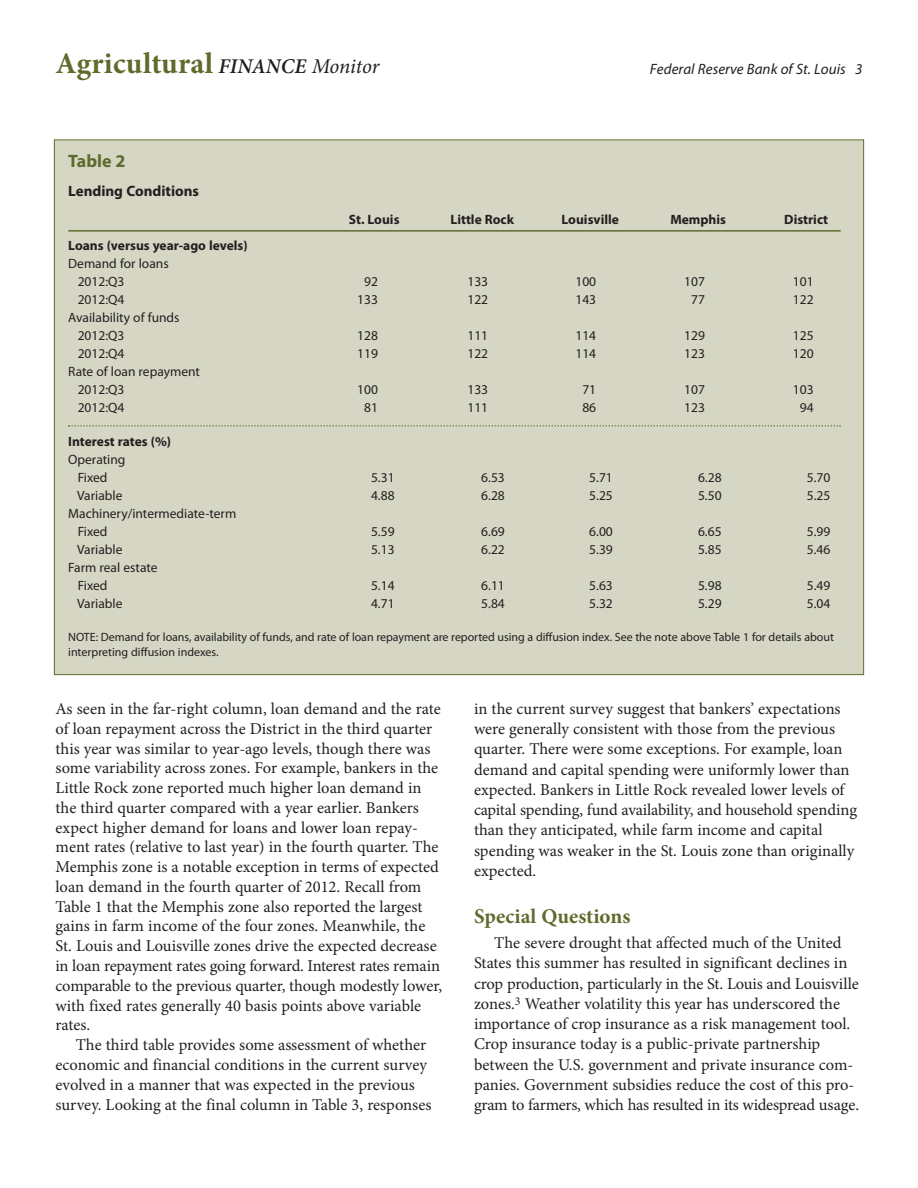
<style>
.page{position:relative;width:918px;height:1188px;background:#fff}
.page>*{position:absolute;margin:0;border:0;box-sizing:border-box;transform-origin:0 0}
.t1{font:700 30px "Minion Pro";letter-spacing:.01em;color:#616a2c}
.t2{font:700 21px "Minion Pro";color:#616a2c}
.t3{font:700 18px "Myriad Pro";color:#616a2c}
.t4{font:16.5px/19.8px "Minion Pro";letter-spacing:-.005em;color:#231f20}
.t5{font:italic 15px "Myriad Pro";letter-spacing:.005em;color:#231f20}
.t6{font:700 15px "Myriad Pro";color:#231f20}
.t7{font:13.5px/18px "Myriad Pro";color:#231f20}
.t8{font:700 13.5px "Myriad Pro";color:#231f20}
.t9{font:12px/15px "Myriad Pro";letter-spacing:-.005em;color:#231f20}
.s1{font-weight:600;font-style:italic;font-size:21px;color:#231f20}
.s2{font-weight:400;font-style:italic;font-size:21px;color:#231f20}
</style>
<div class="page">
<div style="left:55px;top:140px;width:808px;height:534px;background:#d5d7c4"></div>
<hr style="left:68px;top:230px;width:773px;height:2px;background:#616a2c">
<svg style="left:68px;top:425px;width:773px;height:2px"></svg>
<h1 class="t1" style="left:56px;top:52px;width:326px">Agricultural <span class="s1">FINANCE</span> <span class="s2">Monitor</span></h1>
<p class="t5" style="left:650px;top:63px;width:214px">Federal Reserve Bank of St. Louis 3</p>
<p class="t3" style="left:68px;top:154px;width:59px">Table 2</p>
<p class="t6" style="left:68px;top:185px;width:132px">Lending Conditions</p>
<p class="t8" style="left:68px;top:240px;width:181px">Loans (versus year-ago levels)</p>
<p class="t7" style="left:78px;top:255px;width:93px;text-indent:-9px">Demand for loans<br>2012:Q3</p>
<p class="t8" style="left:349px;top:215px;width:52px">St. Louis</p>
<p class="t8" style="left:450px;top:215px;width:65px">Little Rock</p>
<p class="t8" style="left:562px;top:215px;width:59px">Louisville</p>
<p class="t8" style="left:670px;top:215px;width:57px">Memphis</p>
<p class="t8" style="left:784px;top:215px;width:46px">District</p>
<p class="t7" style="left:364px;top:273px;width:15px">92</p>
<p class="t7" style="left:467px;top:273px;width:22px">133</p>
<p class="t7" style="left:575px;top:273px;width:22px">100</p>
<p class="t7" style="left:684px;top:273px;width:22px">107</p>
<p class="t7" style="left:793px;top:273px;width:22px">101</p>
<p class="t7" style="left:78px;top:291px;width:48px">2012:Q4</p>
<p class="t7" style="left:357px;top:291px;width:22px">133</p>
<p class="t7" style="left:467px;top:291px;width:22px">122</p>
<p class="t7" style="left:575px;top:291px;width:22px">143</p>
<p class="t7" style="left:691px;top:291px;width:15px">77</p>
<p class="t7" style="left:793px;top:291px;width:22px">122</p>
<p class="t7" style="left:78px;top:309px;width:103px;text-indent:-9px">Availability of funds<br>2012:Q3</p>
<p class="t7" style="left:357px;top:327px;width:22px">128</p>
<p class="t7" style="left:467px;top:327px;width:22px">111</p>
<p class="t7" style="left:575px;top:327px;width:22px">114</p>
<p class="t7" style="left:684px;top:327px;width:22px">129</p>
<p class="t7" style="left:793px;top:327px;width:22px">125</p>
<p class="t7" style="left:78px;top:345px;width:48px">2012:Q4</p>
<p class="t7" style="left:357px;top:345px;width:22px">119</p>
<p class="t7" style="left:467px;top:345px;width:22px">122</p>
<p class="t7" style="left:575px;top:345px;width:22px">114</p>
<p class="t7" style="left:684px;top:345px;width:22px">123</p>
<p class="t7" style="left:793px;top:345px;width:22px">120</p>
<p class="t7" style="left:78px;top:363px;width:124px;text-indent:-9px">Rate of loan repayment<br>2012:Q3</p>
<p class="t7" style="left:357px;top:381px;width:22px">100</p>
<p class="t7" style="left:467px;top:381px;width:22px">133</p>
<p class="t7" style="left:582px;top:381px;width:15px">71</p>
<p class="t7" style="left:684px;top:381px;width:22px">107</p>
<p class="t7" style="left:793px;top:381px;width:22px">103</p>
<p class="t7" style="left:78px;top:399px;width:48px">2012:Q4</p>
<p class="t7" style="left:364px;top:399px;width:15px">81</p>
<p class="t7" style="left:467px;top:399px;width:22px">111</p>
<p class="t7" style="left:582px;top:399px;width:15px">86</p>
<p class="t7" style="left:684px;top:399px;width:22px">123</p>
<p class="t7" style="left:800px;top:399px;width:15px">94</p>
<p class="t8" style="left:68px;top:437px;width:104px">Interest rates (%)</p>
<p class="t7" style="left:78px;top:452px;width:49px;text-indent:-9px">Operating<br>Fixed</p>
<p class="t7" style="left:371px;top:470px;width:25px">5.31</p>
<p class="t7" style="left:481px;top:470px;width:25px">6.53</p>
<p class="t7" style="left:589px;top:470px;width:25px">5.71</p>
<p class="t7" style="left:698px;top:470px;width:25px">6.28</p>
<p class="t7" style="left:807px;top:470px;width:25px">5.70</p>
<p class="t7" style="left:77px;top:488px;width:47px">Variable</p>
<p class="t7" style="left:371px;top:488px;width:25px">4.88</p>
<p class="t7" style="left:481px;top:488px;width:25px">6.28</p>
<p class="t7" style="left:589px;top:488px;width:25px">5.25</p>
<p class="t7" style="left:698px;top:488px;width:25px">5.50</p>
<p class="t7" style="left:807px;top:488px;width:25px">5.25</p>
<p class="t7" style="left:78px;top:506px;width:160px;text-indent:-9px">Machinery/intermediate-term<br>Fixed</p>
<p class="t7" style="left:371px;top:524px;width:25px">5.59</p>
<p class="t7" style="left:481px;top:524px;width:25px">6.69</p>
<p class="t7" style="left:589px;top:524px;width:25px">6.00</p>
<p class="t7" style="left:698px;top:524px;width:25px">6.65</p>
<p class="t7" style="left:807px;top:524px;width:25px">5.99</p>
<p class="t7" style="left:77px;top:542px;width:47px">Variable</p>
<p class="t7" style="left:371px;top:542px;width:25px">5.13</p>
<p class="t7" style="left:481px;top:542px;width:25px">6.22</p>
<p class="t7" style="left:589px;top:542px;width:25px">5.39</p>
<p class="t7" style="left:698px;top:542px;width:25px">5.85</p>
<p class="t7" style="left:807px;top:542px;width:25px">5.46</p>
<p class="t7" style="left:78px;top:560px;width:81px;text-indent:-9px">Farm real estate<br>Fixed</p>
<p class="t7" style="left:371px;top:578px;width:25px">5.14</p>
<p class="t7" style="left:481px;top:578px;width:25px">6.11</p>
<p class="t7" style="left:589px;top:578px;width:25px">5.63</p>
<p class="t7" style="left:698px;top:578px;width:25px">5.98</p>
<p class="t7" style="left:807px;top:578px;width:25px">5.49</p>
<p class="t7" style="left:77px;top:596px;width:47px">Variable</p>
<p class="t7" style="left:371px;top:596px;width:25px">4.71</p>
<p class="t7" style="left:481px;top:596px;width:25px">5.84</p>
<p class="t7" style="left:589px;top:596px;width:25px">5.32</p>
<p class="t7" style="left:698px;top:596px;width:25px">5.29</p>
<p class="t7" style="left:807px;top:596px;width:25px">5.04</p>
<p class="t9" style="left:68px;top:631px;width:767px">NOTE: Demand for loans, availability of funds, and rate of loan repayment are reported using a diffusion index. See the note above Table 1 for details about interpreting diffusion indexes.</p>
<p class="t4" style="left:55px;top:700px;width:388px">As seen in the far-right column, loan demand and the rate of loan repayment across the District in the third quarter this year was similar to year-ago levels, though there was some variability across zones. For example, bankers in the Little Rock zone reported much higher loan demand in the third quarter compared with a year earlier. Bankers expect higher demand for loans and lower loan repay&shy;ment rates (relative to last year) in the fourth quarter. The Memphis zone is a notable exception in terms of expected loan demand in the fourth quarter of 2012. Recall from Table 1 that the Memphis zone also reported the largest gains in farm income of the four zones. Meanwhile, the St. Louis and Louisville zones drive the expected decrease in loan repayment rates going forward. Interest rates remain comparable to the previous quarter, though modestly lower, with fixed rates generally 40 basis points above variable rates.</p>
<p class="t4" style="left:55px;top:1036px;width:377px;text-indent:20px">The third table provides some assessment of whether economic and financial conditions in the current survey evolved in a manner that was expected in the previous survey. Looking at the final column in Table 3, responses</p>
<p class="t4" style="left:474px;top:700px;width:385px;line-height:20.2px">in the current survey suggest that bankers’ expectations were generally consistent with those from the previous quarter. There were some exceptions. For example, loan demand and capital spending were uniformly lower than expected. Bankers in Little Rock revealed lower levels of capital spending, fund availability, and household spending than they anticipated, while farm income and capital spending was weaker in the St. Louis zone than originally expected.</p>
<p class="t2" style="left:474px;top:909px;width:158px">Special Questions</p>
<p class="t4" style="left:474px;top:934px;width:387px;line-height:20.2px;text-indent:20px">The severe drought that affected much of the United States this summer has resulted in significant declines in crop production, particularly in the St. Louis and Louisville zones.<sup>3</sup> Weather volatility this year has underscored the importance of crop insurance as a risk management tool.<br>Crop insurance today is a public-private partnership between the U.S. government and private insurance com&shy;panies. Government subsidies reduce the cost of this pro&shy;gram to farmers, which has resulted in its widespread usage.</p>
</div>
